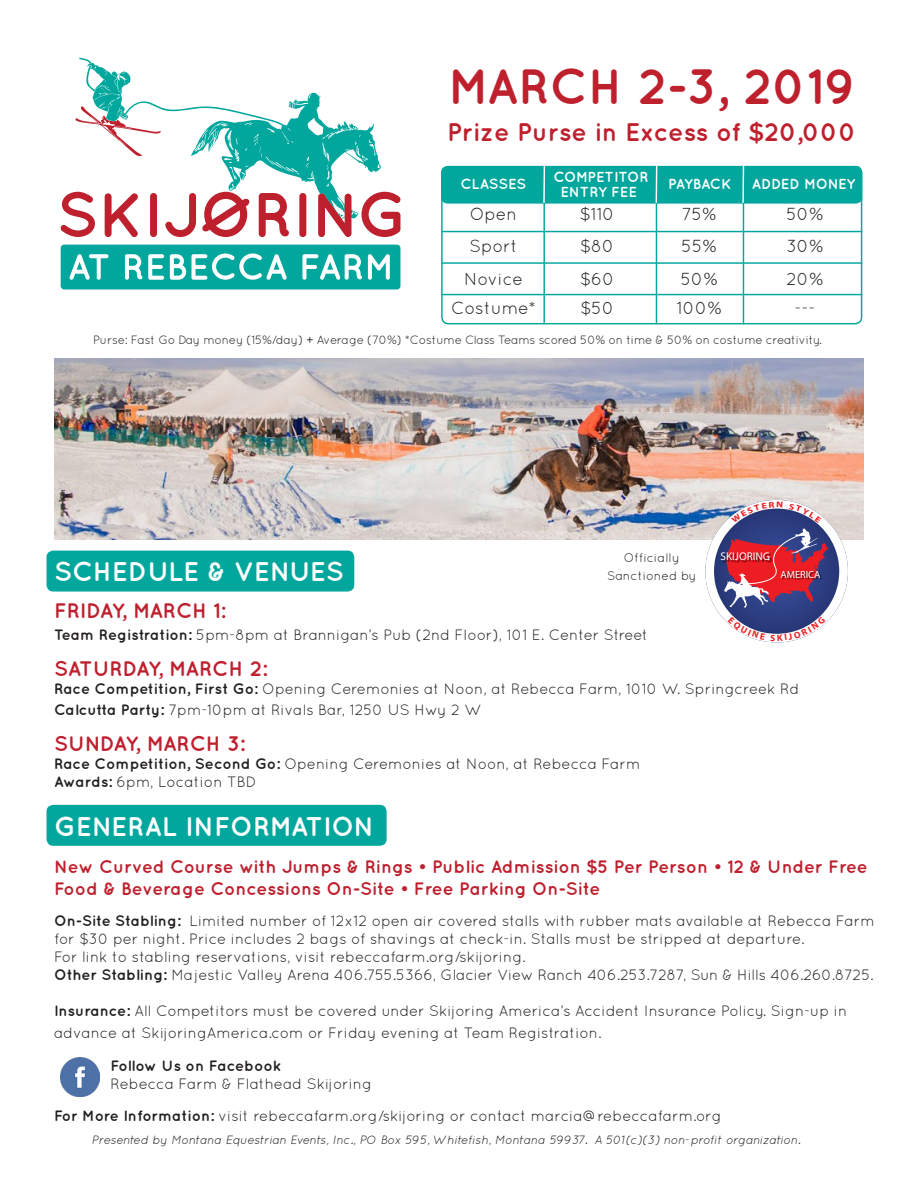
<style>
.page{position:relative;width:918px;height:1188px;background:#fff}
.page>*{position:absolute;margin:0;border:0;box-sizing:border-box;transform-origin:0 0}
.t1{font:700 49.5px "Quicksand";color:#be202e}
.t2{font:700 27px "Quicksand";color:#fff}
.t3{font:700 25.5px "Quicksand";color:#be202e}
.t4{font:700 21px "Quicksand";color:#be202e}
.t5{font:700 18px "Quicksand";color:#be202e}
.t6{font:17.4px "Quicksand";color:#231f20}
.t7{font:15px/18px "Quicksand";color:#231f20}
.t8{font:700 15px "Quicksand";color:#231f20}
.t9{font:700 14.55px "Quicksand";color:#fff}
.t10{font:700 14.55px "Quicksand";letter-spacing:-.03em;color:#fff}
.t11{font:12.45px "Quicksand";color:#231f20}
.t12{font:italic 12px "Quicksand";color:#231f20}
.t13{font:12px "Quicksand";letter-spacing:-.02em;color:#231f20}
.t14{font:500 11.25px "Timeless";color:#fff}
.t15{font:500 10.35px "Timeless";color:#fff}
.s1{font-weight:700}
</style>
<div class="page">
<img style="left:54px;top:358px;width:810px;height:182px">
<div style="left:441px;top:166px;width:421px;height:38px;background:#01a79d;border-radius:7px"></div>
<div style="left:46px;top:551px;width:308px;height:41px;background:#01a79d;border-radius:7px"></div>
<div style="left:46px;top:805px;width:341px;height:41px;background:#01a79d;border-radius:7px"></div>
<div style="left:441px;top:166px;width:421px;height:158px;border:1px solid #01a79d;border-radius:7px"></div>
<hr style="left:543px;top:169px;width:2px;height:155px;background:#01a79d">
<hr style="left:743px;top:169px;width:1px;height:155px;background:#01a79d">
<hr style="left:656px;top:169px;width:1px;height:155px;background:#01a79d">
<hr style="left:442px;top:231px;width:420px;height:1px;background:#01a79d">
<hr style="left:442px;top:199px;width:420px;height:2px;background:#01a79d">
<hr style="left:442px;top:262px;width:420px;height:2px;background:#01a79d">
<hr style="left:442px;top:294px;width:420px;height:1px;background:#01a79d">
<hr style="left:543px;top:166px;width:2px;height:37px;background:#fff">
<hr style="left:656px;top:166px;width:1px;height:37px;background:#fff">
<hr style="left:742px;top:166px;width:2px;height:37px;background:#fff">
<img style="left:61px;top:1057px;width:39px;height:39px">
<svg style="left:60px;top:57px;width:341px;height:180px"></svg>
<svg style="left:61px;top:245px;width:339px;height:45px;background:#33b8b0"></svg>
<svg style="left:705px;top:500px;width:143px;height:142px"></svg>
<p class="t1" style="left:448px;top:57px;width:409px">MARCH 2-3, 2019</p>
<p class="t3" style="left:447px;top:117px;width:411px">Prize Purse in Excess of $20,000</p>
<p class="t9" style="left:460px;top:175px;width:67px">CLASSES</p>
<p class="t9" style="left:553px;top:168px;width:97px">COMPETITOR</p>
<p class="t9" style="left:560px;top:183px;width:78px">ENTRY FEE</p>
<p class="t10" style="left:668px;top:175px;width:65px">PAYBACK</p>
<p class="t10" style="left:752px;top:175px;width:105px">ADDED MONEY</p>
<p class="t6" style="left:470px;top:204px;width:49px">Open</p>
<p class="t6" style="left:580px;top:204px;width:37px">$110</p>
<p class="t6" style="left:682px;top:204px;width:36px">75%</p>
<p class="t6" style="left:786px;top:204px;width:39px">50%</p>
<p class="t6" style="left:469px;top:236px;width:50px">Sport</p>
<p class="t6" style="left:580px;top:236px;width:36px">$80</p>
<p class="t6" style="left:682px;top:236px;width:37px">55%</p>
<p class="t6" style="left:786px;top:236px;width:39px">30%</p>
<p class="t6" style="left:464px;top:269px;width:61px">Novice</p>
<p class="t6" style="left:580px;top:269px;width:36px">$60</p>
<p class="t6" style="left:681px;top:269px;width:39px">50%</p>
<p class="t6" style="left:787px;top:269px;width:38px">20%</p>
<p class="t6" style="left:451px;top:298px;width:86px">Costume*</p>
<p class="t6" style="left:580px;top:298px;width:35px">$50</p>
<p class="t6" style="left:677px;top:298px;width:46px">100%</p>
<p class="t6" style="left:794px;top:298px;width:23px">---</p>
<p class="t13" style="left:93px;top:333px;width:730px">Purse: Fast Go Day money (15%/day) + Average (70%) *Costume Class Teams scored 50% on time &amp; 50% on costume creativity.</p>
<p class="t14" style="left:721px;top:549px;width:51px">SKIJORING</p>
<p class="t11" style="left:624px;top:551px;width:57px">Officially</p>
<p class="t11" style="left:607px;top:569px;width:91px">Sanctioned by</p>
<p class="t2" style="left:54px;top:555px;width:291px">SCHEDULE &amp; VENUES</p>
<p class="t4" style="left:54px;top:598px;width:173px">FRIDAY, MARCH 1:</p>
<p class="t7" style="left:54px;top:625px;width:596px"><span class="s1">Team Registration:</span> 5pm-8pm at Brannigan’s Pub (2nd Floor), 101 E. Center Street</p>
<p class="t4" style="left:54px;top:656px;width:215px">SATURDAY, MARCH 2:</p>
<p class="t7" style="left:54px;top:679px;width:747px"><span class="s1">Race Competition, First Go:</span> Opening Ceremonies at Noon, at Rebecca Farm, 1010 W. Springcreek Rd</p>
<p class="t7" style="left:54px;top:701px;width:429px"><span class="s1">Calcutta Party:</span> 7pm-10pm at Rivals Bar, 1250 US Hwy 2 W</p>
<p class="t4" style="left:54px;top:731px;width:193px">SUNDAY, MARCH 3:</p>
<p class="t7" style="left:54px;top:755px;width:588px"><span class="s1">Race Competition, Second Go:</span> Opening Ceremonies at Noon, at Rebecca Farm</p>
<p class="t7" style="left:54px;top:773px;width:204px"><span class="s1">Awards:</span> 6pm, Location TBD</p>
<p class="t2" style="left:54px;top:810px;width:322px">GENERAL INFORMATION</p>
<p class="t5" style="left:54px;top:856px;width:815px">New Curved Course with Jumps &amp; Rings • Public Admission $5 Per Person • 12 &amp; Under Free</p>
<p class="t5" style="left:54px;top:878px;width:548px">Food &amp; Beverage Concessions On-Site • Free Parking On-Site</p>
<p class="t7" style="left:54px;top:912px;width:822px"><span class="s1">On-Site Stabling:</span> Limited number of 12x12 open air covered stalls with rubber mats available at Rebecca Farm for $30 per night. Price includes 2 bags of shavings at check-in. Stalls must be stripped at departure.</p>
<p class="t7" style="left:54px;top:948px;width:473px">For link to stabling reservations, visit rebeccafarm.org/skijoring.</p>
<p class="t7" style="left:54px;top:966px;width:821px"><span class="s1">Other Stabling:</span> Majestic Valley Arena 406.755.5366, Glacier View Ranch 406.253.7287, Sun &amp; Hills 406.260.8725.</p>
<p class="t7" style="left:54px;top:1000px;width:795px;line-height:21.6px"><span class="s1">Insurance:</span> All Competitors must be covered under Skijoring America’s Accident Insurance Policy. Sign-up in advance at SkijoringAmerica.com or Friday evening at Team Registration.</p>
<p class="t15" style="left:781px;top:568px;width:41px">AMERICA</p>
<p class="t8" style="left:111px;top:1057px;width:172px">Follow Us on Facebook</p>
<p class="t7" style="left:111px;top:1075px;width:263px">Rebecca Farm &amp; Flathead Skijoring</p>
<p class="t7" style="left:54px;top:1106px;width:669px"><span class="s1">For More Information:</span> visit rebeccafarm.org/skijoring or contact marcia@rebeccafarm.org</p>
<p class="t12" style="left:91px;top:1133px;width:711px">Presented by Montana Equestrian Events, Inc., PO Box 595, Whitefish, Montana 59937. A 501(c)(3) non-profit organization.</p>
</div>
